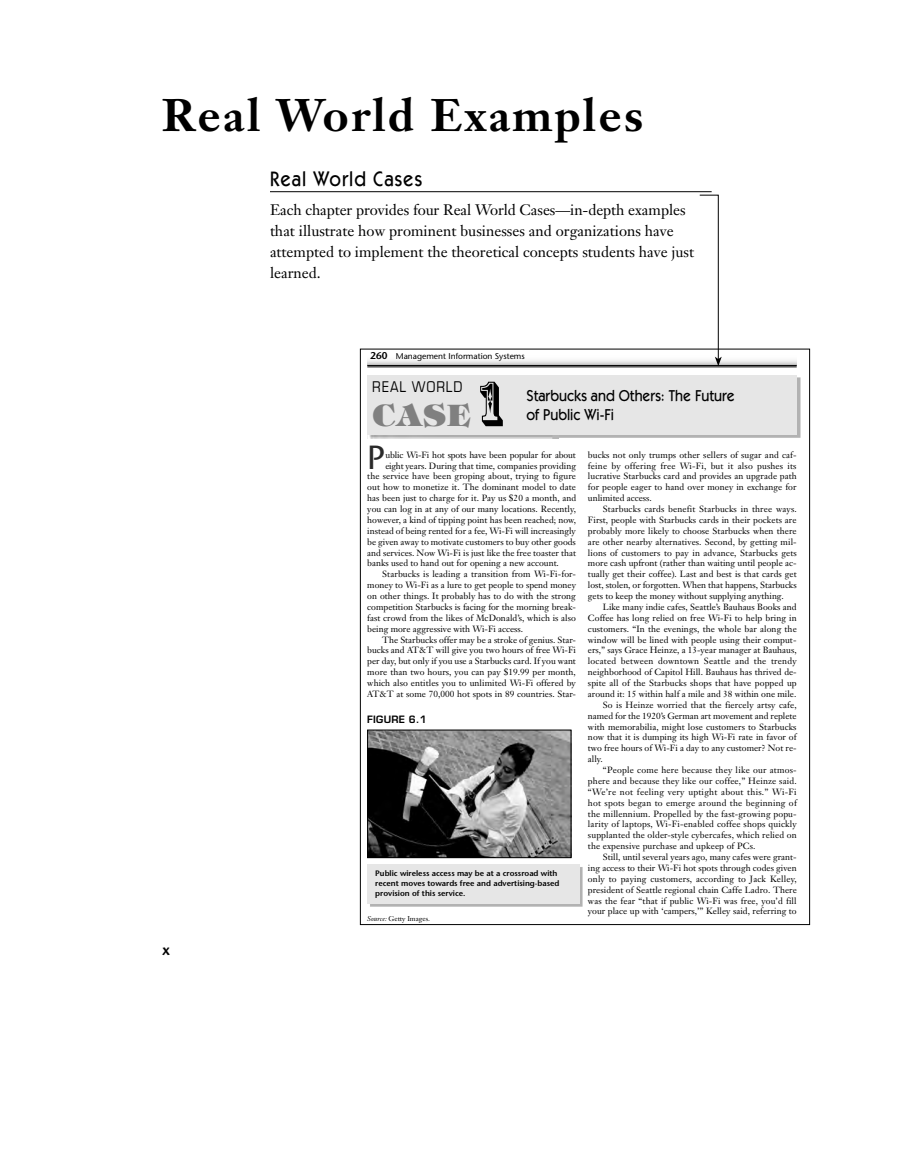
<style>
.page{position:relative;width:918px;height:1175px;background:#fff}
.page>*{position:absolute;margin:0;border:0;box-sizing:border-box;transform-origin:0 0}
.t1{font:700 45px "Janson Text LT Std";letter-spacing:.05em;color:#000}
.t2{font:33.45px "Stone Sans";color:#292929}
.t3{font:800 29.7px "Tiffany";color:#808080}
.t4{font:500 21px "Itc Kabel";letter-spacing:.05em;color:#000;scale:.9 1}
.t5{font:500 15.75px/18.8px "Itc Kabel";color:#000;scale:.91 1}
.t6{font:15px/21px "Janson Text";color:#000}
.t7{font:600 15px "Stone Sans";color:#000}
.t8{font:condensed 14.85px "Eurostile";letter-spacing:.05em;color:#000}
.t9{font:600 9.9px "Eurostile";letter-spacing:.02em;color:#000}
.t10{font:8.85px/10.8px "Janson Text";letter-spacing:.005em;color:#000;text-align:justify}
.t11{font:8.85px "Janson Text";letter-spacing:.025em;color:#000}
.t12{font:8.85px "Janson Text";letter-spacing:-.015em;color:#000}
.t13{font:8.4px "Stone Sans";color:#000}
.t14{font:600 7.95px/9.9px "Stone Sans";color:#000}
.t15{font:6.9px "Janson Text";color:#000}
.s1{font-weight:600;font-size:9.9px}
.s2{font-style:italic}
</style>
<div class="page">
<svg style="left:367px;top:360px;width:430px;height:5px"></svg>
<hr style="left:367px;top:365px;width:430px;height:1px;background:#000">
<hr style="left:367px;top:366px;width:430px;height:1px;background:#000">
<img style="left:369px;top:731px;width:200px;height:125px">
<div style="left:367px;top:729px;width:204px;height:129px;border:1px solid #000"></div>
<img style="left:369px;top:866px;width:214px;height:41px">
<div style="left:367px;top:864px;width:212px;height:39px;background:#e6e6e6"></div>
<img style="left:367px;top:377px;width:434px;height:61px">
<div style="left:367px;top:375px;width:430px;height:59px;background:#e6e6e6"></div>
<svg style="left:699px;top:194px;width:23px;height:171px"></svg>
<hr style="left:270px;top:191px;width:442px;height:1px;background:#000">
<h1 class="t1" style="left:162px;top:86px;width:483px">real World examples</h1>
<h3 class="t4" style="left:270px;top:166px;width:170px">Real World Cases</h3>
<h3 class="t6" style="left:270px;top:199px;width:426px">Each chapter provides four Real World Cases— in-depth examples that illustrate how prominent businesses and organizations have attempted to implement the theoretical concepts students have just learned.</h3>
<p class="t13" style="left:370px;top:351px;width:156px"><span class="s1">260</span> Management Information Systems</p>
<h3 class="t8" style="left:372px;top:378px;width:92px">REAL WORLD</h3>
<h3 class="t3" style="left:372px;top:395px;width:130px">CASE <sup>1</sup></h3>
<h3 class="t5" style="left:527px;top:386px;width:230px">Starbucks and Others: The Future of Public Wi-Fi</h3>
<h3 class="t7" style="left:162px;top:940px;width:9px">x</h3>
<h2 class="t2" style="left:367px;top:437px;width:20px">P</h2>
<p class="t12" style="left:385px;top:449px;width:192px">ublic Wi-Fi hot spots have been popular for about</p>
<p class="t10" style="left:385px;top:460px;width:192px">eight years. During that time, companies providing</p>
<p class="t10" style="left:367px;top:471px;width:210px">the service have been groping about, trying to figure</p>
<p class="t10" style="left:367px;top:482px;width:210px">out how to monetize it. The dominant model to date</p>
<p class="t10" style="left:367px;top:492px;width:210px">has been just to charge for it. Pay us $20 a month, and</p>
<p class="t10" style="left:367px;top:503px;width:210px">you can log in at any of our many locations. Recently,</p>
<p class="t10" style="left:367px;top:514px;width:210px">however, a kind of tipping point has been reached; now,</p>
<p class="t10" style="left:367px;top:525px;width:210px">instead of being rented for a fee, Wi-Fi will increasingly</p>
<p class="t10" style="left:367px;top:536px;width:210px">be given away to motivate customers to buy other goods</p>
<p class="t10" style="left:367px;top:547px;width:210px">and services. Now Wi-Fi is just like the free toaster that</p>
<p class="t10" style="left:367px;top:558px;width:193px">banks used to hand out for opening a new account.</p>
<p class="t10" style="left:382px;top:569px;width:195px">Starbucks is leading a transition from Wi-Fi-for-</p>
<p class="t10" style="left:367px;top:579px;width:210px">money to Wi-Fi as a lure to get people to spend money</p>
<p class="t10" style="left:367px;top:590px;width:210px">on other things. It probably has to do with the strong</p>
<p class="t10" style="left:367px;top:601px;width:210px">competition Starbucks is facing for the morning break-</p>
<p class="t10" style="left:367px;top:612px;width:210px">fast crowd from the likes of McDonald’s, which is also</p>
<p class="t10" style="left:367px;top:623px;width:157px">being more aggressive with Wi-Fi access.</p>
<p class="t10" style="left:382px;top:634px;width:195px">The Starbucks offer may be a stroke of genius. Star-</p>
<p class="t10" style="left:367px;top:645px;width:210px">bucks and AT&amp;T will give you two hours of free Wi-Fi</p>
<p class="t10" style="left:367px;top:656px;width:210px">per day, but only if you use a Starbucks card. If you want</p>
<p class="t10" style="left:367px;top:666px;width:210px">more than two hours, you can pay $19.99 per month,</p>
<p class="t10" style="left:367px;top:677px;width:210px">which also entitles you to unlimited Wi-Fi offered by</p>
<p class="t10" style="left:367px;top:688px;width:210px">AT&amp;T at some 70,000 hot spots in 89 countries. Star-</p>
<p class="t9" style="left:367px;top:713px;width:61px">FIGURE 6.1</p>
<p class="t14" style="left:375px;top:868px;width:186px">Public wireless access may be at a crossroad with recent moves towards free and advertising-based provision of this service.</p>
<p class="t15" style="left:367px;top:914px;width:64px"><span class="s2">Source:</span> Getty Images.</p>
<p class="t10" style="left:588px;top:449px;width:210px">bucks not only trumps other sellers of sugar and caf&shy;feine by offering free Wi-Fi, but it also pushes its lucrative Starbucks card and provides an upgrade path for people eager to hand over money in exchange for unlimited access.</p>
<p class="t10" style="left:588px;top:503px;width:210px;text-indent:15px">Starbucks cards benefit Starbucks in three ways.<br>First, people with Starbucks cards in their pockets are probably more likely to choose Starbucks when there are other nearby alternatives. Second, by getting mil&shy;lions of customers to pay in advance, Starbucks gets more cash upfront (rather than waiting until people ac&shy;tually get their coffee). Last and best is that cards get lost, stolen, or forgotten. When that happens, Starbucks gets to keep the money without supplying anything.</p>
<p class="t10" style="left:603px;top:601px;width:195px">Like many indie cafes, Seattle’s Bauhaus Books and</p>
<p class="t10" style="left:588px;top:612px;width:210px">Coffee has long relied on free Wi-Fi to help bring in</p>
<p class="t10" style="left:588px;top:623px;width:210px">customers. “In the evenings, the whole bar along the</p>
<p class="t10" style="left:588px;top:634px;width:210px">window will be lined with people using their comput-</p>
<p class="t10" style="left:588px;top:645px;width:210px">ers,” says Grace Heinze, a 13-year manager at Bauhaus,</p>
<p class="t10" style="left:588px;top:656px;width:210px">located between downtown Seattle and the trendy</p>
<p class="t10" style="left:588px;top:666px;width:210px">neighborhood of Capitol Hill. Bauhaus has thrived de-</p>
<p class="t10" style="left:588px;top:677px;width:210px">spite all of the Starbucks shops that have popped up</p>
<p class="t10" style="left:588px;top:688px;width:210px">around it: 15 within half a mile and 38 within one mile.</p>
<p class="t10" style="left:603px;top:699px;width:195px">So is Heinze worried that the fiercely artsy cafe,</p>
<p class="t10" style="left:588px;top:710px;width:210px">named for the 1920’s German art movement and replete</p>
<p class="t10" style="left:588px;top:721px;width:210px">with memorabilia, might lose customers to Starbucks</p>
<p class="t10" style="left:588px;top:732px;width:210px">now that it is dumping its high Wi-Fi rate in favor of</p>
<p class="t10" style="left:588px;top:743px;width:210px">two free hours of Wi-Fi a day to any customer? Not re-</p>
<p class="t10" style="left:588px;top:753px;width:16px">ally.</p>
<p class="t10" style="left:603px;top:764px;width:195px">“People come here because they like our atmos-</p>
<p class="t10" style="left:588px;top:775px;width:210px">phere and because they like our coffee,” Heinze said.</p>
<p class="t11" style="left:588px;top:786px;width:210px">“We’re not feeling very uptight about this.” Wi-Fi</p>
<p class="t11" style="left:588px;top:797px;width:210px">hot spots began to emerge around the beginning of</p>
<p class="t10" style="left:588px;top:808px;width:210px">the millennium. Propelled by the fast-growing popu-</p>
<p class="t10" style="left:588px;top:819px;width:210px">larity of laptops, Wi-Fi-enabled coffee shops quickly</p>
<p class="t10" style="left:588px;top:829px;width:210px">supplanted the older-style cybercafes, which relied on</p>
<p class="t10" style="left:588px;top:840px;width:169px">the expensive purchase and upkeep of PCs.</p>
<p class="t10" style="left:603px;top:851px;width:195px">Still, until several years ago, many cafes were grant-</p>
<p class="t10" style="left:588px;top:862px;width:210px">ing access to their Wi-Fi hot spots through codes given</p>
<p class="t10" style="left:588px;top:873px;width:210px">only to paying customers, according to Jack Kelley,</p>
<p class="t10" style="left:588px;top:884px;width:210px">president of Seattle regional chain Caffe Ladro. There</p>
<p class="t10" style="left:588px;top:895px;width:210px">was the fear “that if public Wi-Fi was free, you’d fill</p>
<p class="t10" style="left:588px;top:906px;width:210px">your place up with ‘campers,’” Kelley said, referring to</p>
</div>
